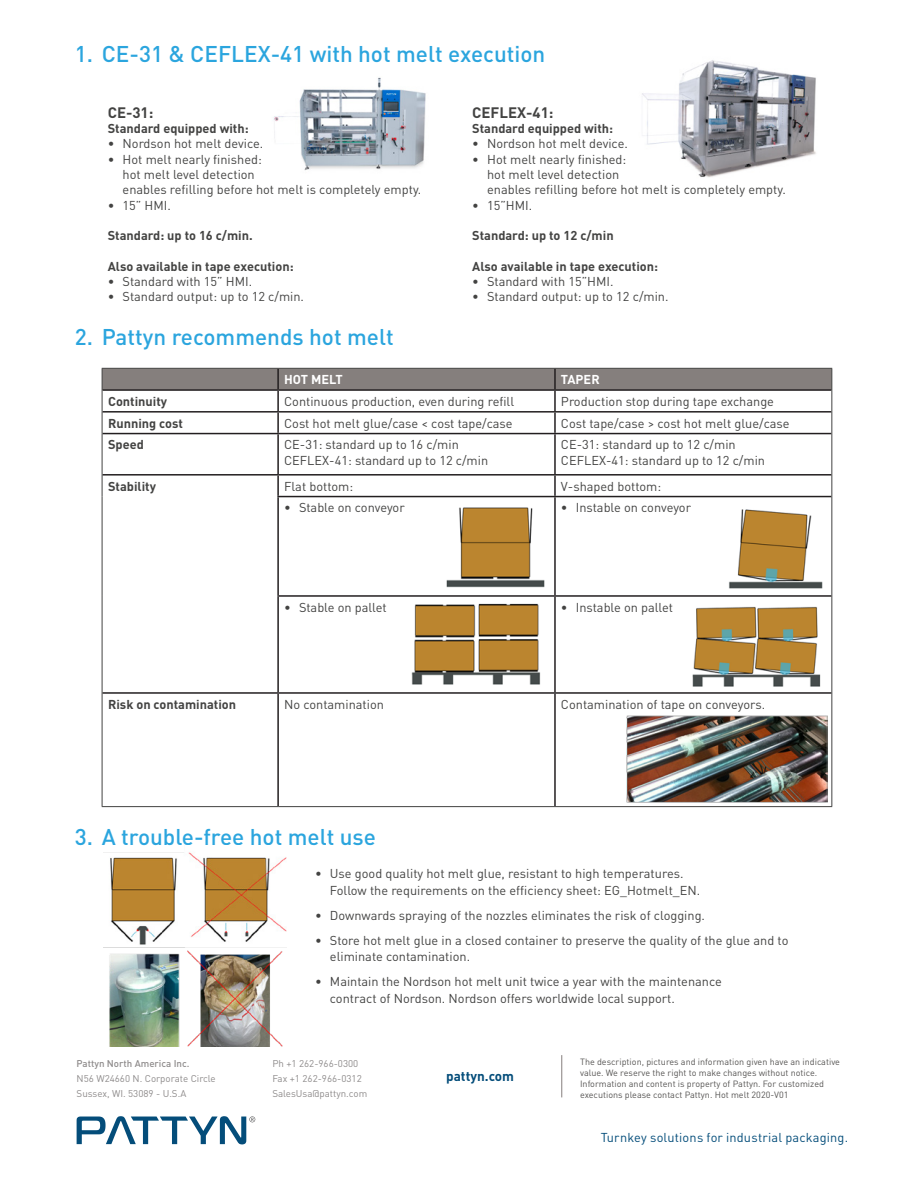
<style>
.page{position:relative;width:915px;height:1187px;background:#fff}
.page>*{position:absolute;margin:0;border:0;box-sizing:border-box;transform-origin:0 0}
.t1{font:500 22.5px "DIN Pro";color:#2ba5de}
.Bold{font:700 15px "DIN Pro";color:#434342}
.t2{font:700 13.5px "DIN Pro";color:#044d7a}
.t3{font:12.75px/15.3px "DIN Pro";color:#434342}
.Bold-2{font:700 12.75px "DIN Pro";color:#434342}
.t4{font:12.75px "DIN Pro";letter-spacing:.015em;color:#044d7a}
.Bold-3{font:700 12.75px "DIN Pro";color:#fff}
.t5{font:9.75px/15px "DIN Pro";color:#8e8b8b}
.t6{font:500 9.75px "DIN Pro";color:#8e8b8b}
.t7{font:9px/10.8px "DIN Pro";color:#575554}
</style>
<div class="page">
<hr style="left:102px;top:433px;width:176px;height:1px;background:#231f20">
<hr style="left:278px;top:433px;width:276px;height:1px;background:#231f20">
<hr style="left:277px;top:434px;width:2px;height:40px;background:#231f20">
<hr style="left:554px;top:433px;width:277px;height:1px;background:#231f20">
<hr style="left:554px;top:434px;width:1px;height:40px;background:#231f20">
<hr style="left:102px;top:474px;width:176px;height:1px;background:#231f20">
<hr style="left:278px;top:474px;width:276px;height:1px;background:#231f20">
<hr style="left:277px;top:475px;width:2px;height:21px;background:#231f20">
<hr style="left:554px;top:474px;width:277px;height:1px;background:#231f20">
<svg style="left:554px;top:475px;width:1px;height:21px"></svg>
<hr style="left:277px;top:496px;width:277px;height:1px;background:#231f20">
<hr style="left:277px;top:497px;width:2px;height:98px;background:#231f20">
<hr style="left:554px;top:496px;width:277px;height:1px;background:#231f20">
<hr style="left:554px;top:497px;width:1px;height:98px;background:#231f20">
<hr style="left:277px;top:595px;width:277px;height:1px;background:#231f20">
<hr style="left:277px;top:596px;width:2px;height:96px;background:#231f20">
<hr style="left:554px;top:595px;width:277px;height:1px;background:#231f20">
<hr style="left:554px;top:596px;width:1px;height:96px;background:#231f20">
<hr style="left:102px;top:692px;width:176px;height:1px;background:#231f20">
<hr style="left:278px;top:692px;width:276px;height:1px;background:#231f20">
<hr style="left:277px;top:693px;width:2px;height:113px;background:#231f20">
<hr style="left:554px;top:692px;width:277px;height:1px;background:#231f20">
<hr style="left:554px;top:693px;width:1px;height:113px;background:#231f20">
<svg style="left:102px;top:368px;width:730px;height:65px"></svg>
<hr style="left:102px;top:433px;width:1px;height:42px;background:#434342">
<hr style="left:831px;top:433px;width:1px;height:42px;background:#434342">
<svg style="left:102px;top:475px;width:1px;height:21px"></svg>
<svg style="left:831px;top:475px;width:1px;height:21px"></svg>
<hr style="left:102px;top:496px;width:1px;height:100px;background:#434342">
<hr style="left:831px;top:496px;width:1px;height:100px;background:#434342">
<hr style="left:102px;top:596px;width:1px;height:97px;background:#434342">
<hr style="left:831px;top:596px;width:1px;height:97px;background:#434342">
<hr style="left:102px;top:693px;width:1px;height:113px;background:#434342">
<hr style="left:831px;top:693px;width:1px;height:113px;background:#434342">
<hr style="left:102px;top:806px;width:176px;height:1px;background:#434342">
<hr style="left:278px;top:806px;width:276px;height:1px;background:#434342">
<hr style="left:554px;top:806px;width:277px;height:1px;background:#434342">
<img style="left:626px;top:715px;width:200px;height:88px">
<img style="left:103px;top:852px;width:183px;height:194px">
<img style="left:446px;top:507px;width:99px;height:81px">
<img style="left:411px;top:603px;width:130px;height:82px">
<img style="left:729px;top:509px;width:94px;height:80px">
<img style="left:692px;top:606px;width:129px;height:81px">
<img style="left:273px;top:77px;width:153px;height:93px">
<img style="left:642px;top:60px;width:174px;height:118px">
<svg style="left:77px;top:1116px;width:178px;height:28px"></svg>
<hr style="left:561px;top:1054px;width:1px;height:43px;background:#857f7d">
<p class="t1" style="left:75px;top:38px;width:472px">1. CE-31 &amp; CEFLEX-41 with hot melt execution</p>
<p class="Bold" style="left:108px;top:102px;width:47px">CE-31:</p>
<p class="Bold-2" style="left:108px;top:120px;width:142px">Standard equipped with:</p>
<p class="t3" style="left:108px;top:135px;width:157px">• Nordson hot melt device.</p>
<p class="t3" style="left:123px;top:151px;width:300px;text-indent:-15px">• Hot melt nearly finished:<br>hot melt level detection<br>enables refilling before hot melt is completely empty.</p>
<p class="t3" style="left:108px;top:197px;width:65px">• 15” HMI.</p>
<p class="Bold-2" style="left:108px;top:227px;width:146px">Standard: up to 16 c/min.</p>
<p class="Bold-2" style="left:108px;top:257px;width:187px">Also available in tape execution:</p>
<p class="t3" style="left:108px;top:273px;width:146px">• Standard with 15” HMI.</p>
<p class="t3" style="left:108px;top:288px;width:198px">• Standard output: up to 12 c/min.</p>
<p class="Bold" style="left:472px;top:102px;width:83px">CEFLEX-41:</p>
<p class="Bold-2" style="left:472px;top:120px;width:142px">Standard equipped with:</p>
<p class="t3" style="left:472px;top:135px;width:157px">• Nordson hot melt device.</p>
<p class="t3" style="left:487px;top:151px;width:300px;text-indent:-15px">• Hot melt nearly finished:<br>hot melt level detection<br>enables refilling before hot melt is completely empty.</p>
<p class="t3" style="left:472px;top:197px;width:62px">• 15”HMI.</p>
<p class="Bold-2" style="left:472px;top:227px;width:143px">Standard: up to 12 c/min</p>
<p class="Bold-2" style="left:472px;top:257px;width:187px">Also available in tape execution:</p>
<p class="t3" style="left:472px;top:273px;width:143px">• Standard with 15”HMI.</p>
<p class="t3" style="left:472px;top:288px;width:198px">• Standard output: up to 12 c/min.</p>
<p class="t1" style="left:75px;top:321px;width:320px">2. Pattyn recommends hot melt</p>
<p class="Bold-3" style="left:284px;top:371px;width:60px">HOT MELT</p>
<p class="Bold-3" style="left:560px;top:371px;width:40px">TAPER</p>
<p class="Bold-2" style="left:108px;top:392px;width:61px">Continuity</p>
<p class="t3" style="left:284px;top:393px;width:231px">Continuous production, even during refill</p>
<p class="t3" style="left:560px;top:393px;width:214px">Production stop during tape exchange</p>
<p class="Bold-2" style="left:108px;top:414px;width:76px">Running cost</p>
<p class="t3" style="left:284px;top:415px;width:230px">Cost hot melt glue/case &lt; cost tape/case</p>
<p class="t3" style="left:560px;top:415px;width:230px">Cost tape/case &gt; cost hot melt glue/case</p>
<p class="Bold-2" style="left:108px;top:436px;width:37px">Speed</p>
<p class="t3" style="left:284px;top:436px;width:176px">CE-31: standard up to 16 c/min</p>
<p class="t3" style="left:284px;top:452px;width:205px">CEFLEX-41: standard up to 12 c/min</p>
<p class="t3" style="left:560px;top:436px;width:176px">CE-31: standard up to 12 c/min</p>
<p class="t3" style="left:560px;top:452px;width:205px">CEFLEX-41: standard up to 12 c/min</p>
<p class="Bold-2" style="left:108px;top:477px;width:49px">Stability</p>
<p class="t3" style="left:284px;top:477px;width:71px">Flat bottom:</p>
<p class="t3" style="left:560px;top:477px;width:102px">V-shaped bottom:</p>
<p class="t3" style="left:284px;top:499px;width:122px">• Stable on conveyor</p>
<p class="t3" style="left:560px;top:499px;width:132px">• Instable on conveyor</p>
<p class="t3" style="left:284px;top:599px;width:104px">• Stable on pallet</p>
<p class="t3" style="left:560px;top:599px;width:114px">• Instable on pallet</p>
<p class="Bold-2" style="left:108px;top:695px;width:129px">Risk on contamination</p>
<p class="t3" style="left:284px;top:696px;width:101px">No contamination</p>
<p class="t3" style="left:560px;top:696px;width:206px">Contamination of tape on conveyors.</p>
<p class="t1" style="left:75px;top:821px;width:303px">3. A trouble-free hot melt use</p>
<p class="t3" style="left:330px;top:864px;width:371px;line-height:16.5px;text-indent:-15px">• Use good quality hot melt glue, resistant to high temperatures.<br>Follow the requirements on the efficiency sheet: EG_Hotmelt_EN.</p>
<p class="t3" style="left:315px;top:906px;width:391px">• Downwards spraying of the nozzles eliminates the risk of clogging.</p>
<p class="t3" style="left:330px;top:931px;width:460px;line-height:16.5px;text-indent:-15px">• Store hot melt glue in a closed container to preserve the quality of the glue and to eliminate contamination.</p>
<p class="t3" style="left:330px;top:972px;width:393px;line-height:16.5px;text-indent:-15px">• Maintain the Nordson hot melt unit twice a year with the maintenance contract of Nordson. Nordson offers worldwide local support.</p>
<p class="t6" style="left:77px;top:1056px;width:114px">Pattyn North America Inc.</p>
<p class="t5" style="left:77px;top:1070px;width:141px">N56 W24660 N. Corporate Circle<br>Sussex, WI. 53089 - U.S.A</p>
<p class="t5" style="left:272px;top:1055px;width:96px">Ph +1 262-966-0300<br>Fax +1 262-966-0312<br>SalesUsa@pattyn.com</p>
<p class="t2" style="left:446px;top:1067px;width:69px">pattyn.com</p>
<p class="t7" style="left:580px;top:1056px;width:261px">The description, pictures and information given have an indicative value. We reserve the right to make changes without notice.<br>Information and content is property of Pattyn. For customized executions please contact Pattyn. Hot melt 2020-V01</p>
<p class="t4" style="left:600px;top:1128px;width:249px">Turnkey solutions for industrial packaging.</p>
</div>
